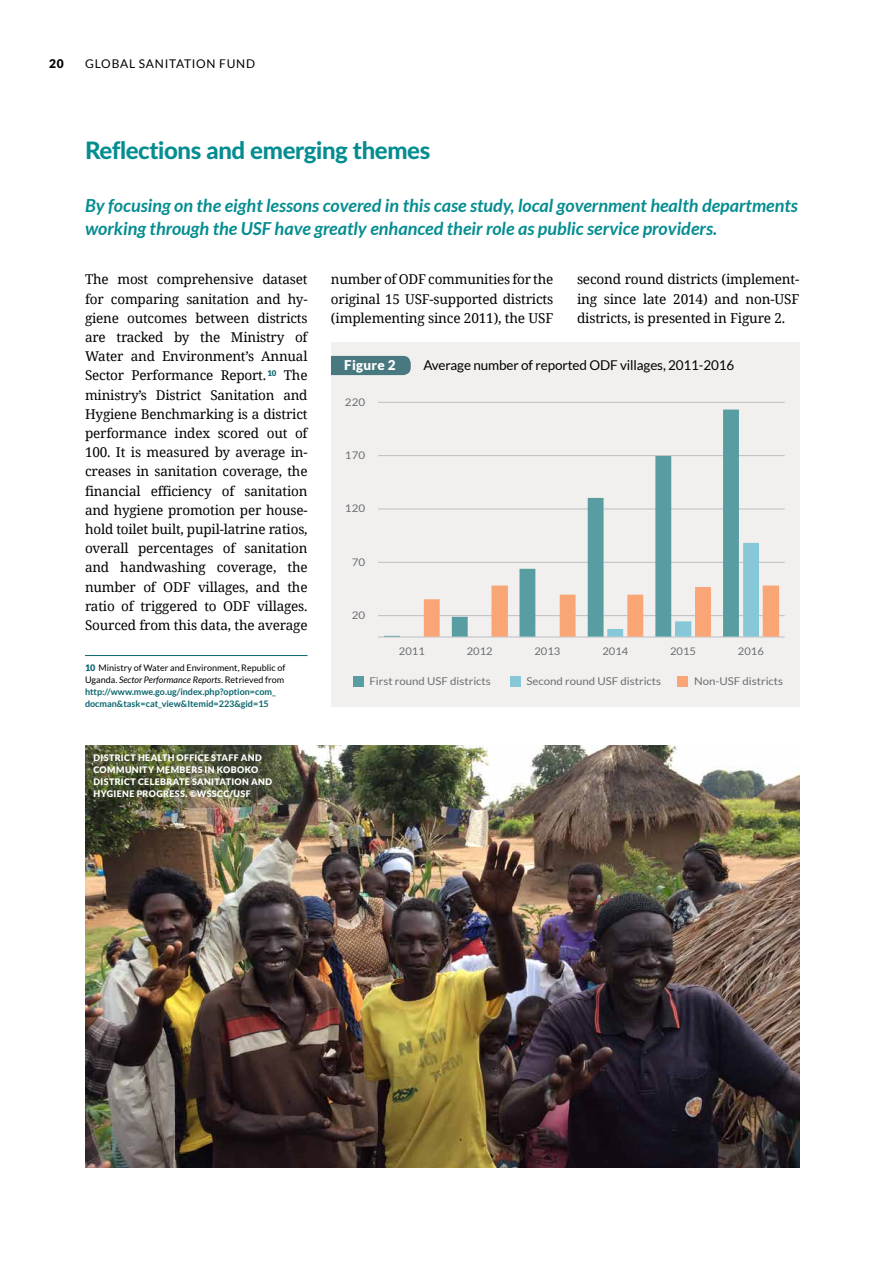
<style>
.page{position:relative;width:893px;height:1263px;background:#fff}
.page>*{position:absolute;margin:0;border:0;box-sizing:border-box;transform-origin:0 0}
.t1{font:800 24px "Lato";letter-spacing:-.015em;color:#058d91}
.t2{font:italic 700 18px/22.5px "Lato";color:#058d91}
.t3{font:13.65px/19.2px "Noto Serif";letter-spacing:-.015em;color:#000;text-align:justify}
.t4{font:13.5px/19.2px "Noto Serif";letter-spacing:-.015em;color:#000;text-align:justify}
.t5{font:13.5px "Lato";letter-spacing:-.01em;color:#000}
.t6{font:900 13.5px "Lato";letter-spacing:.02em;color:#fff}
.t7{font:12px "Lato";letter-spacing:.06em;color:#000}
.t8{font:900 12px "Lato";color:#000}
.t9{font:10.65px "Lato";color:#6d6e71;scale:1.07 1}
.t10{font:10.5px "Lato";color:#6d6e71;scale:1.07 1}
.t11{font:10.5px "Lato";color:#6d6e71;scale:1.11 1}
.t12{font:700 9px/12px "Lato";color:#09656c}
.t13{font:900 9px/12px "Lato";letter-spacing:.04em;color:#fff}
.s1{font-weight:900}
.s2{font-weight:400;color:#000}
.s3{font-weight:400;font-style:italic;color:#000}
.s4{font-size:13.65px}
</style>
<div class="page">
<div style="left:331px;top:342px;width:468px;height:365px;background:#f1f0ee"></div>
<hr style="left:378px;top:615px;width:407px;height:1px;background:#bcbec0">
<hr style="left:378px;top:562px;width:407px;height:1px;background:#bcbec0">
<hr style="left:378px;top:509px;width:407px;height:1px;background:#bcbec0">
<hr style="left:378px;top:455px;width:407px;height:1px;background:#bcbec0">
<hr style="left:378px;top:402px;width:407px;height:1px;background:#bcbec0">
<hr style="left:378px;top:637px;width:407px;height:1px;background:#bcbec0">
<svg style="left:384px;top:409px;width:355px;height:228px"></svg>
<svg style="left:424px;top:543px;width:355px;height:94px"></svg>
<div style="left:353px;top:676px;width:10px;height:11px;background:#579da2"></div>
<div style="left:510px;top:676px;width:10px;height:11px;background:#86c8d7"></div>
<div style="left:677px;top:676px;width:11px;height:11px;background:#f9a575"></div>
<div style="left:331px;top:356px;width:80px;height:19px;background:#487980"></div>
<hr style="left:85px;top:655px;width:223px;height:1px;background:#09656c">
<img style="left:85px;top:745px;width:714px;height:423px">
<p class="t8" style="left:49px;top:57px;width:16px">20</p>
<p class="t7" style="left:85px;top:57px;width:172px">GLOBAL SANITATION FUND</p>
<h1 class="t1" style="left:85px;top:132px;width:347px">Reflections and emerging themes</h1>
<h2 class="t2" style="left:85px;top:195px;width:714px">By focusing on the eight lessons covered in this case study, local government health departments working through the USF have greatly enhanced their role as public service providers.</h2>
<p class="t4" style="left:85px;top:269px;width:224px">The most comprehensive dataset for comparing sanitation and hy&shy;giene outcomes between districts are tracked by the Ministry of Water and Environment’s Annual Sector Performance Report. <sup>10</sup> The ministry’s District Sanitation and Hygiene Benchmarking is a district performance index scored out of 100. It is measured by average in&shy;creases in sanitation coverage, the financial efficiency of sanitation and hygiene promotion per house&shy;hold toilet built, pupil-latrine ratios, overall percentages of sanitation and handwashing coverage, the number of ODF villages, and the ratio of triggered to ODF villages.<br>Sourced from this data, the average</p>
<p class="t12" style="left:85px;top:661px;width:202px"><span class="s1">10</span> <span class="s2">Ministry of Water and Environment, Republic of Uganda.</span> <span class="s3">Sector Performance Reports</span><span class="s2">. Retrieved from </span>http://www.mwe.go.ug/index.php?option=com_ docman&amp;task=cat_view&amp;Itemid=223&amp;gid=15</p>
<p class="t13" style="left:94px;top:751px;width:180px">DISTRICT HEALTH OFFICE STAFF AND<br>COMMUNITY MEMBERS IN KOBOKO<br>DISTRICT CELEBRATE SANITATION AND<br>HYGIENE PROGRESS. ©WSSCC/USF</p>
<p class="t4" style="left:331px;top:269px;width:224px">number of ODF communities for the original 15 USF-supported <span class="s4">districts</span></p>
<p class="t3" style="left:331px;top:308px;width:224px">(implementing since 2011), the USF</p>
<p class="t3" style="left:577px;top:269px;width:224px">second round districts (implement&shy;ing since late 2014) and non-USF districts, is presented in Figure 2.</p>
<p class="t6" style="left:344px;top:358px;width:53px">Figure 2</p>
<p class="t5" style="left:423px;top:358px;width:312px">Average number of reported ODF villages, 2011-2016</p>
<p class="t11" style="left:345px;top:396px;width:20px">220</p>
<p class="t11" style="left:345px;top:449px;width:20px">170</p>
<p class="t11" style="left:345px;top:502px;width:20px">120</p>
<p class="t11" style="left:352px;top:556px;width:14px">70</p>
<p class="t11" style="left:352px;top:610px;width:14px">20</p>
<p class="t10" style="left:399px;top:645px;width:26px">2011</p>
<p class="t10" style="left:467px;top:645px;width:26px">2012</p>
<p class="t10" style="left:534px;top:645px;width:26px">2013</p>
<p class="t10" style="left:602px;top:645px;width:26px">2014</p>
<p class="t10" style="left:670px;top:645px;width:26px">2015</p>
<p class="t10" style="left:738px;top:645px;width:26px">2016</p>
<p class="t9" style="left:369px;top:675px;width:115px">First round USF districts</p>
<p class="t9" style="left:526px;top:675px;width:127px">Second round USF districts</p>
<p class="t9" style="left:694px;top:675px;width:85px">Non-USF districts</p>
</div>
